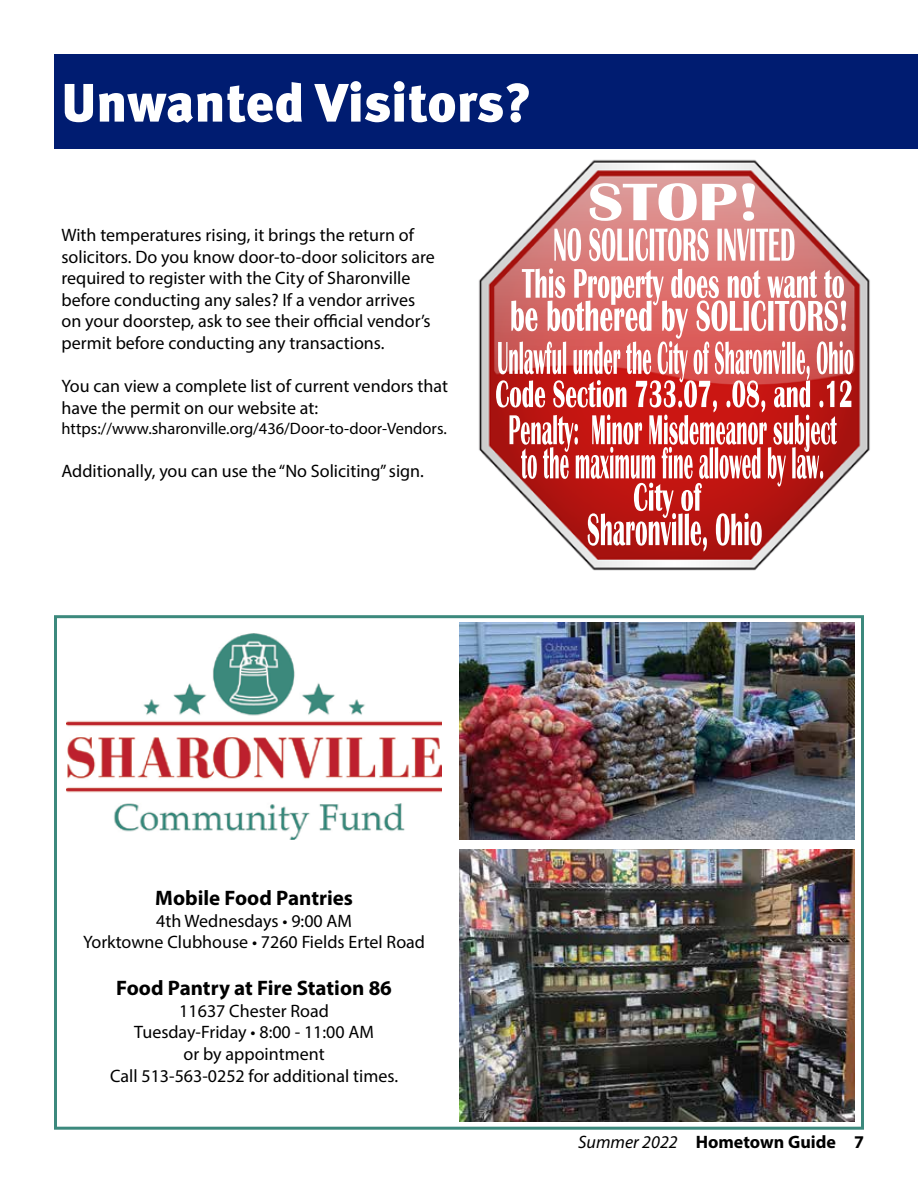
<style>
.page{position:relative;width:918px;height:1188px;background:#fff}
.page>*{position:absolute;margin:0;border:0;box-sizing:border-box;transform-origin:0 0}
.t1{font:900 54px "Meta Pro";letter-spacing:-.005em;color:#fff}
.t2{font:700 21px "Myriad Pro";color:#000}
.t3{font:18px/21.6px "Myriad Pro";color:#000;text-align:center}
.t4{font:700 18px "Myriad Pro";color:#000}
.t5{font:16.5px "Myriad Pro";color:#000}
.s1{font-weight:400;font-style:italic}
</style>
<div class="page">
<div style="left:54px;top:54px;width:864px;height:94px;background:#001c71"></div>
<div style="left:54px;top:615px;width:810px;height:515px;border:3px solid #3c897d"></div>
<img style="left:459px;top:850px;width:396px;height:271px">
<img style="left:67px;top:634px;width:375px;height:206px">
<img style="left:459px;top:622px;width:396px;height:218px">
<img style="left:478px;top:159px;width:392px;height:412px">
<h1 class="t1" style="left:62px;top:60px;width:472px">Unwanted Visitors?</h1>
<p class="t3" style="left:62px;top:224px;width:375px;text-align:left">With temperatures rising, it brings the return of solicitors. Do you know door-to-door solicitors are required to register with the City of Sharonville before conducting any sales? If a vendor arrives on your doorstep, ask to see their official vendor’s permit before conducting any transactions.</p>
<p class="t3" style="left:62px;top:375px;width:388px;text-align:left">You can view a complete list of current vendors that have the permit on our website at:</p>
<p class="t5" style="left:62px;top:418px;width:387px">https://www.sharonville.org/436/Door-to-door-Vendors.</p>
<p class="t3" style="left:62px;top:460px;width:364px">Additionally, you can use the “No Soliciting” sign.</p>
<p class="t2" style="left:155px;top:884px;width:199px">Mobile Food Pantries</p>
<p class="t3" style="left:83px;top:910px;width:344px">4th Wednesdays • 9:00 AM<br>Yorktowne Clubhouse • 7260 Fields Ertel Road</p>
<p class="t2" style="left:116px;top:974px;width:277px">Food Pantry at Fire Station 86</p>
<p class="t3" style="left:110px;top:1000px;width:289px">11637 Chester Road<br>Tuesday-Friday • 8:00 - 11:00 AM<br>or by appointment<br>Call 513-563-0252 for additional times.</p>
<p class="t4" style="left:578px;top:1130px;width:287px"><span class="s1">Summer 2022</span> Hometown Guide 7</p>
</div>
